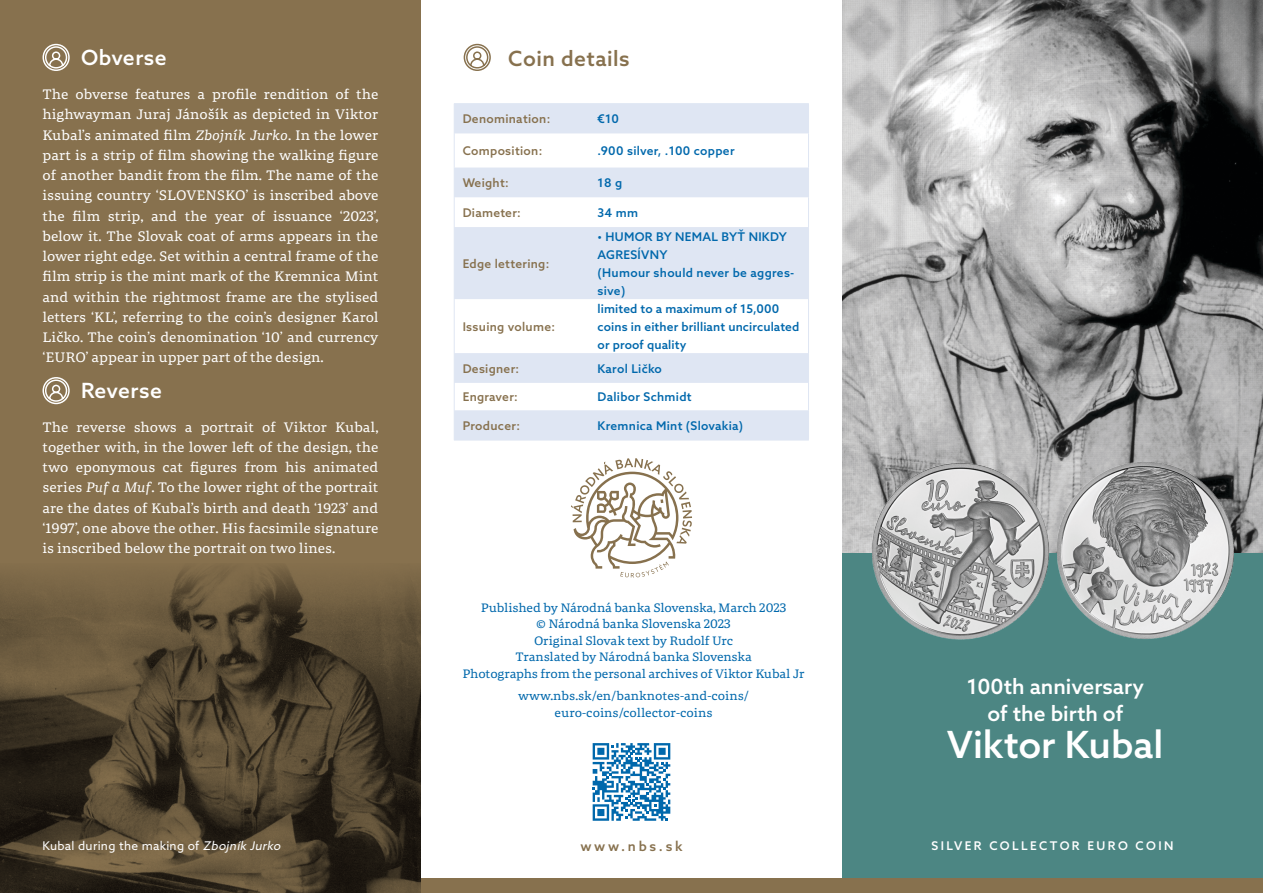
<style>
.page{position:relative;width:1263px;height:893px;background:#fff}
.page>*{position:absolute;margin:0;border:0;box-sizing:border-box;transform-origin:0 0}
.t1{font:500 37.5px "Azo Sans";color:#fff}
.t2{font:500 21px/27px "Azo Sans";color:#fff;text-align:center}
.t3{font:500 21px "Azo Sans";letter-spacing:.025em;color:#87714e}
.t4{font:500 21px "Azo Sans";letter-spacing:.025em;color:#fff}
.t5{font:13.5px/20.2px "Portada Text";color:#fff;text-align:justify}
.t6{font:500 13.5px "Azo Sans";letter-spacing:.2em;color:#87714e}
.t7{font:12px "Portada Text";letter-spacing:-.01em;color:#0068ac}
.t8{font:500 12px/18px "Azo Sans";letter-spacing:.025em;color:#0068ac}
.t9{font:500 12px "Azo Sans";letter-spacing:.025em;color:#87714e}
.t10{font:12px "Azo Sans";letter-spacing:.025em;color:#fff}
.t11{font:500 12px "Azo Sans";letter-spacing:.2em;color:#fff}
.s1{font-style:italic}
</style>
<div class="page">
<div style="left:0;top:0;width:421px;height:893px;background:#87714e"></div>
<img style="left:0;top:642px;width:421px;height:251px">
<img style="left:842px;top:0;width:421px;height:554px">
<div style="left:842px;top:554px;width:421px;height:335px;background:#4c8683"></div>
<div style="left:421px;top:879px;width:842px;height:14px;background:#87714e"></div>
<img style="left:872px;top:462px;width:178px;height:177px">
<img style="left:1057px;top:462px;width:176px;height:177px">
<svg style="left:0;top:566px;width:421px;height:76px"></svg>
<svg style="left:42px;top:43px;width:28px;height:28px"></svg>
<svg style="left:463px;top:43px;width:28px;height:28px"></svg>
<svg style="left:593px;top:743px;width:77px;height:78px"></svg>
<svg style="left:42px;top:377px;width:28px;height:28px"></svg>
<svg style="left:571px;top:458px;width:121px;height:119px"></svg>
<svg style="left:455px;top:104px;width:353px;height:336px;fill:#dfe6f3"></svg>
<hr style="left:454px;top:103px;width:135px;height:1px;background:#dfe6f3">
<svg style="left:454px;top:104px;width:1px;height:29px"></svg>
<hr style="left:589px;top:103px;width:220px;height:1px;background:#dfe6f3">
<svg style="left:808px;top:104px;width:1px;height:29px"></svg>
<hr style="left:454px;top:133px;width:1px;height:35px;background:#dfe6f3">
<hr style="left:808px;top:133px;width:1px;height:35px;background:#dfe6f3">
<svg style="left:454px;top:168px;width:1px;height:29px"></svg>
<svg style="left:808px;top:168px;width:1px;height:29px"></svg>
<hr style="left:454px;top:197px;width:1px;height:30px;background:#dfe6f3">
<hr style="left:808px;top:197px;width:1px;height:30px;background:#dfe6f3">
<hr style="left:454px;top:227px;width:1px;height:72px;background:#dfe6f3">
<hr style="left:808px;top:227px;width:1px;height:72px;background:#dfe6f3">
<hr style="left:454px;top:299px;width:1px;height:54px;background:#dfe6f3">
<hr style="left:808px;top:299px;width:1px;height:54px;background:#dfe6f3">
<hr style="left:454px;top:353px;width:1px;height:30px;background:#dfe6f3">
<hr style="left:808px;top:353px;width:1px;height:30px;background:#dfe6f3">
<svg style="left:454px;top:383px;width:1px;height:27px"></svg>
<svg style="left:808px;top:383px;width:1px;height:27px"></svg>
<hr style="left:454px;top:410px;width:1px;height:30px;background:#dfe6f3">
<hr style="left:808px;top:410px;width:1px;height:30px;background:#dfe6f3">
<hr style="left:454px;top:440px;width:135px;height:1px;background:#dfe6f3">
<hr style="left:589px;top:440px;width:220px;height:1px;background:#dfe6f3">
<p class="t4" style="left:81px;top:43px;width:87px">Obverse</p>
<p class="t3" style="left:508px;top:45px;width:123px">Coin details</p>
<p class="t5" style="left:43px;top:84px;width:337px">The obverse features a profile rendition of the highwayman Juraj Jánošík as depicted in Viktor Kubal’s animated film <span class="s1">Zbojník Jurko</span>. In the lower part is a strip of film showing the walking figure of another bandit from the film. The name of the issuing country ‘SLOVENSKO’ is inscribed above the film strip, and the year of issuance ‘2023’, below it. The Slovak coat of arms appears in the lower right edge. Set within a central frame of the film strip is the mint mark of the Kremnica Mint and within the rightmost frame are the stylised letters ‘KL’, referring to the coin’s designer Karol Ličko. The coin’s denomination ‘10’ and currency ‘EURO’ appear in upper part of the design.</p>
<p class="t2" style="left:81px;top:377px;width:82px">Reverse</p>
<p class="t5" style="left:43px;top:416px;width:337px">The reverse shows a portrait of Viktor Kubal, together with, in the lower left of the design, the two eponymous cat figures from his animated series <span class="s1">Puf a Muf</span>. To the lower right of the portrait are the dates of Kubal’s birth and death ‘1923’ and ‘1997’, one above the other. His facsimile signature is inscribed below the portrait on two lines.</p>
<p class="t10" style="left:43px;top:837px;width:242px">Kubal during the making of <span class="s1">Zbojník Jurko</span></p>
<p class="t9" style="left:463px;top:111px;width:89px">Denomination:</p>
<p class="t8" style="left:598px;top:110px;width:23px">€10</p>
<p class="t9" style="left:463px;top:143px;width:81px">Composition:</p>
<p class="t8" style="left:598px;top:142px;width:139px">.900 silver, .100 copper</p>
<p class="t9" style="left:463px;top:175px;width:48px">Weight:</p>
<p class="t8" style="left:598px;top:174px;width:26px">18 g</p>
<p class="t9" style="left:463px;top:205px;width:60px">Diameter:</p>
<p class="t8" style="left:598px;top:203px;width:42px">34 mm</p>
<p class="t9" style="left:463px;top:256px;width:88px">Edge lettering:</p>
<p class="t9" style="left:463px;top:319px;width:94px">Issuing volume:</p>
<p class="t8" style="left:598px;top:227px;width:198px">• HUMOR BY NEMAL BYŤ NIKDY<br>AGRESÍVNY<br>(Humour should never be aggres&shy;sive)</p>
<p class="t8" style="left:598px;top:299px;width:203px">limited to a maximum of 15,000 coins in either brilliant uncirculated or proof quality</p>
<p class="t9" style="left:463px;top:360px;width:58px">Designer:</p>
<p class="t8" style="left:598px;top:359px;width:66px">Karol Ličko</p>
<p class="t9" style="left:463px;top:389px;width:57px">Engraver:</p>
<p class="t8" style="left:598px;top:388px;width:96px">Dalibor Schmidt</p>
<p class="t9" style="left:463px;top:418px;width:59px">Producer:</p>
<p class="t8" style="left:598px;top:416px;width:147px">Kremnica Mint (Slovakia)</p>
<p class="t7" style="left:481px;top:599px;width:307px">Published by Národná banka Slovenska, March 2023</p>
<p class="t7" style="left:536px;top:615px;width:196px">© Národná banka Slovenska 2023</p>
<p class="t7" style="left:534px;top:632px;width:201px">Original Slovak text by Rudolf Urc</p>
<p class="t7" style="left:515px;top:648px;width:238px">Translated by Národná banka Slovenska</p>
<p class="t7" style="left:462px;top:665px;width:344px">Photographs from the personal archives of Viktor Kubal Jr</p>
<p class="t7" style="left:518px;top:687px;width:233px">www.nbs.sk/en/banknotes-and-coins/</p>
<p class="t7" style="left:555px;top:704px;width:159px">euro-coins/collector-coins</p>
<p class="t2" style="left:967px;top:673px;width:179px">100th anniversary of the birth of</p>
<p class="t1" style="left:947px;top:720px;width:218px">Viktor Kubal</p>
<p class="t6" style="left:580px;top:837px;width:104px">www.nbs.sk</p>
<p class="t11" style="left:931px;top:837px;width:243px">SILVER COLLECTOR EURO COIN</p>
</div>
